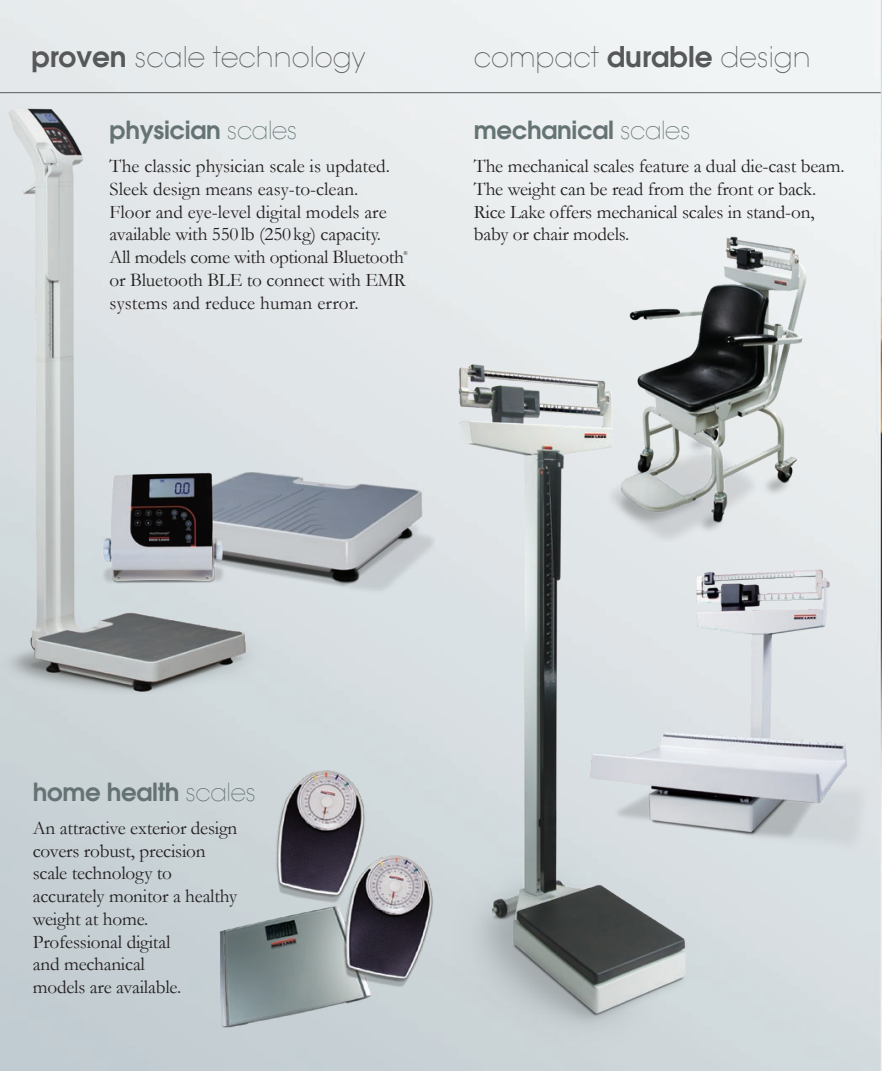
<style>
.page{position:relative;width:882px;height:1071px;background:#fff}
.page>*{position:absolute;margin:0;border:0;box-sizing:border-box;transform-origin:0 0}
.t1{font:200 28px "Avant Garde";color:#57585a}
.t2{font:600 24.5px "Avant Garde";letter-spacing:-.015em;color:#657374}
.t3{font:19.25px/22.8px "Garamond";letter-spacing:-.01em;color:#231f20}
.t4{font:5.77px "Garamond";color:#231f20}
.s1{font-weight:600}
.s2{font-weight:200}
</style>
<div class="page">
<img style="left:0;top:0;width:882px;height:1071px">
<hr style="left:0;top:92px;width:881px;height:1px;background:#57585a">
<img style="left:178px;top:746px;width:243px;height:294px">
<img style="left:331px;top:394px;width:90px;height:233px">
<img style="left:751px;top:538px;width:117px;height:358px">
<img style="left:483px;top:213px;width:371px;height:328px">
<img style="left:421px;top:352px;width:330px;height:719px">
<img style="left:0;top:72px;width:331px;height:631px">
<p class="t1" style="left:32px;top:40px;width:335px"><span class="s1">proven</span> scale technology</p>
<p class="t1" style="left:474px;top:40px;width:338px">compact <span class="s1">durable</span> design</p>
<p class="t2" style="left:110px;top:114px;width:189px">physician <span class="s2">scales</span></p>
<p class="t3" style="left:110px;top:154px;width:296px">The classic physician scale is updated.<br>Sleek design means easy-to-clean.<br>Floor and eye-level digital models are available with 550lb (250kg) capacity.<br>All models come with optional Bluetooth</p>
<p class="t4" style="left:404px;top:249px;width:6px">®</p>
<p class="t3" style="left:110px;top:268px;width:298px">or Bluetooth BLE to connect with EMR systems and reduce human error.</p>
<p class="t2" style="left:474px;top:114px;width:218px">mechanical <span class="s2">scales</span></p>
<p class="t3" style="left:474px;top:154px;width:372px">The mechanical scales feature a dual die-cast beam.<br>The weight can be read from the front or back.<br>Rice Lake offers mechanical scales in stand-on, baby or chair models.</p>
<p class="t2" style="left:33px;top:776px;width:225px">home health <span class="s2">scales</span></p>
<p class="t3" style="left:33px;top:816px;width:206px">An attractive exterior design covers robust, precision scale technology to accurately monitor a healthy weight at home.<br>Professional digital<br>and mechanical<br>models are available.</p>
</div>
